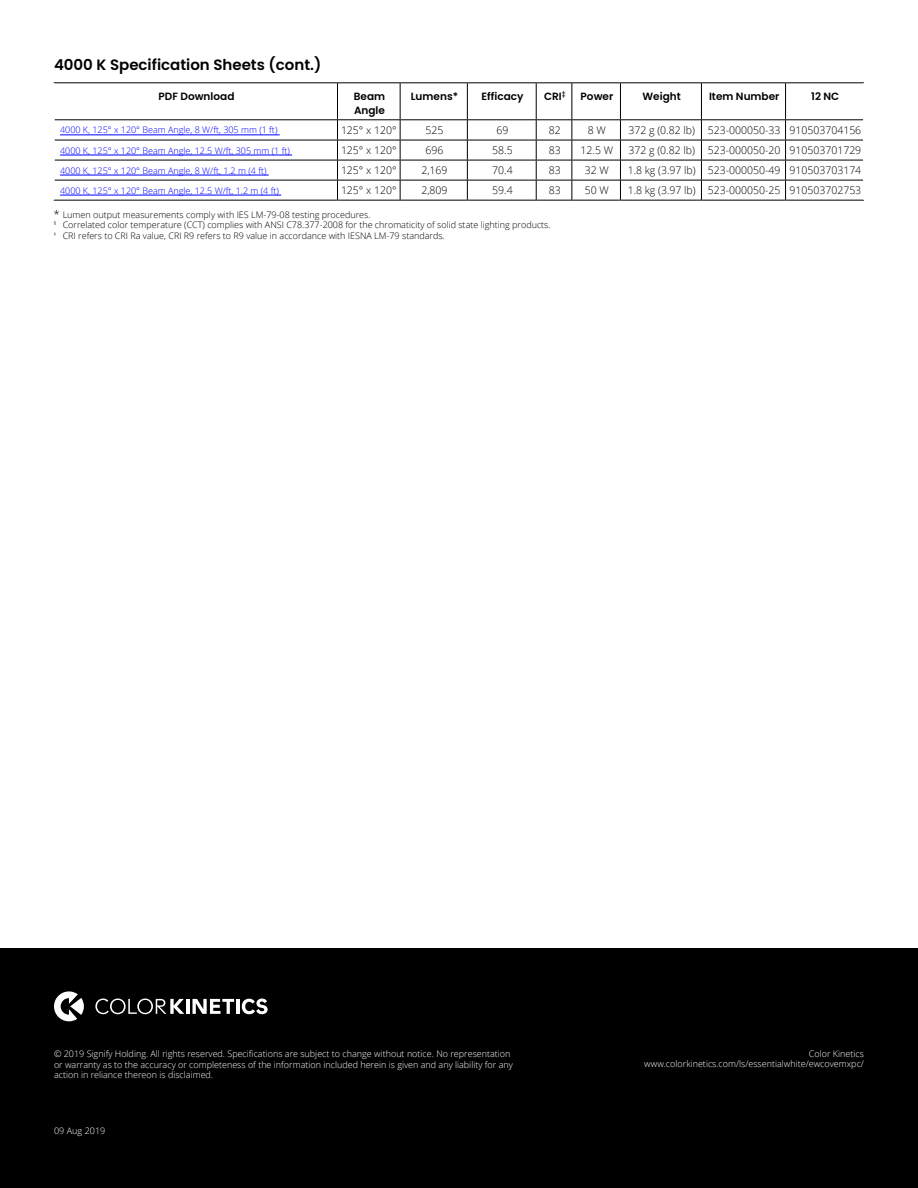
<style>
.page{position:relative;width:918px;height:1188px;background:#fff}
.page>*{position:absolute;margin:0;border:0;box-sizing:border-box;transform-origin:0 0}
.boilerplate_6pt{font:600 15px "Poppins";color:#000}
.Bulleted_text_7_pt{font:300 10.5px "Open Sans";color:#000}
.Bulleted_text_7_pt-2{font:600 10.5px "Poppins";color:#000}
.Copyright_6_pt{font:300 9px/10.5px "Open Sans";color:#fff}
.Bulleted_text_7_pt-3{font:300 9px "Open Sans";color:#000}
.t1{font:300 9px "Open Sans";color:#00f}
.s1{font-size:10.5px}
</style>
<div class="page">
<div style="left:0;top:948px;width:918px;height:240px;background:#000"></div>
<hr style="left:186px;top:999px;width:3px;height:15px;background:#fff">
<svg style="left:193px;top:999px;width:41px;height:15px"></svg>
<hr style="left:236px;top:999px;width:4px;height:15px;background:#fff">
<svg style="left:95px;top:999px;width:89px;height:15px"></svg>
<svg style="left:242px;top:999px;width:26px;height:15px"></svg>
<svg style="left:54px;top:991px;width:30px;height:30px"></svg>
<hr style="left:54px;top:82px;width:283px;height:1px;background:#000">
<hr style="left:338px;top:82px;width:62px;height:1px;background:#000">
<hr style="left:337px;top:83px;width:1px;height:36px;background:#000">
<hr style="left:400px;top:82px;width:67px;height:1px;background:#000">
<hr style="left:400px;top:83px;width:1px;height:36px;background:#000">
<hr style="left:467px;top:82px;width:69px;height:1px;background:#000">
<hr style="left:467px;top:83px;width:1px;height:36px;background:#000">
<hr style="left:536px;top:82px;width:36px;height:1px;background:#000">
<hr style="left:536px;top:83px;width:1px;height:36px;background:#000">
<hr style="left:572px;top:82px;width:48px;height:1px;background:#000">
<hr style="left:571px;top:83px;width:1px;height:36px;background:#000">
<hr style="left:620px;top:82px;width:81px;height:1px;background:#000">
<hr style="left:620px;top:83px;width:1px;height:36px;background:#000">
<hr style="left:701px;top:82px;width:85px;height:1px;background:#000">
<hr style="left:701px;top:83px;width:1px;height:36px;background:#000">
<hr style="left:786px;top:82px;width:78px;height:1px;background:#000">
<hr style="left:785px;top:83px;width:1px;height:36px;background:#000">
<hr style="left:54px;top:119px;width:283px;height:1px;background:#000">
<hr style="left:338px;top:119px;width:62px;height:1px;background:#000">
<hr style="left:400px;top:119px;width:67px;height:1px;background:#000">
<hr style="left:467px;top:119px;width:69px;height:1px;background:#000">
<hr style="left:536px;top:119px;width:36px;height:1px;background:#000">
<hr style="left:572px;top:119px;width:48px;height:1px;background:#000">
<hr style="left:620px;top:119px;width:81px;height:1px;background:#000">
<hr style="left:701px;top:119px;width:85px;height:1px;background:#000">
<hr style="left:786px;top:119px;width:77px;height:1px;background:#000">
<hr style="left:54px;top:140px;width:283px;height:1px;background:#000">
<hr style="left:338px;top:140px;width:62px;height:1px;background:#000">
<hr style="left:400px;top:140px;width:67px;height:1px;background:#000">
<hr style="left:467px;top:140px;width:69px;height:1px;background:#000">
<hr style="left:536px;top:140px;width:36px;height:1px;background:#000">
<hr style="left:572px;top:140px;width:48px;height:1px;background:#000">
<hr style="left:620px;top:140px;width:81px;height:1px;background:#000">
<hr style="left:701px;top:140px;width:85px;height:1px;background:#000">
<hr style="left:786px;top:140px;width:77px;height:1px;background:#000">
<hr style="left:54px;top:160px;width:283px;height:1px;background:#000">
<hr style="left:338px;top:160px;width:62px;height:1px;background:#000">
<hr style="left:400px;top:160px;width:67px;height:1px;background:#000">
<hr style="left:467px;top:160px;width:69px;height:1px;background:#000">
<hr style="left:536px;top:160px;width:36px;height:1px;background:#000">
<hr style="left:572px;top:160px;width:48px;height:1px;background:#000">
<hr style="left:620px;top:160px;width:81px;height:1px;background:#000">
<hr style="left:701px;top:160px;width:85px;height:1px;background:#000">
<hr style="left:786px;top:160px;width:77px;height:1px;background:#000">
<hr style="left:54px;top:180px;width:283px;height:1px;background:#000">
<hr style="left:338px;top:180px;width:62px;height:1px;background:#000">
<svg style="left:337px;top:120px;width:1px;height:80px"></svg>
<hr style="left:400px;top:180px;width:67px;height:1px;background:#000">
<svg style="left:400px;top:120px;width:1px;height:80px"></svg>
<hr style="left:467px;top:180px;width:69px;height:1px;background:#000">
<svg style="left:467px;top:120px;width:1px;height:80px"></svg>
<hr style="left:536px;top:180px;width:36px;height:1px;background:#000">
<svg style="left:536px;top:120px;width:1px;height:80px"></svg>
<hr style="left:572px;top:180px;width:48px;height:1px;background:#000">
<svg style="left:571px;top:120px;width:1px;height:80px"></svg>
<hr style="left:620px;top:180px;width:81px;height:1px;background:#000">
<svg style="left:620px;top:120px;width:1px;height:80px"></svg>
<hr style="left:701px;top:180px;width:85px;height:1px;background:#000">
<svg style="left:701px;top:120px;width:1px;height:80px"></svg>
<hr style="left:786px;top:180px;width:77px;height:1px;background:#000">
<svg style="left:785px;top:120px;width:1px;height:80px"></svg>
<hr style="left:54px;top:200px;width:283px;height:1px;background:#000">
<hr style="left:338px;top:200px;width:62px;height:1px;background:#000">
<hr style="left:400px;top:200px;width:67px;height:1px;background:#000">
<hr style="left:467px;top:200px;width:69px;height:1px;background:#000">
<hr style="left:536px;top:200px;width:36px;height:1px;background:#000">
<hr style="left:572px;top:200px;width:48px;height:1px;background:#000">
<hr style="left:620px;top:200px;width:81px;height:1px;background:#000">
<hr style="left:701px;top:200px;width:85px;height:1px;background:#000">
<hr style="left:786px;top:200px;width:78px;height:1px;background:#000">
<hr style="left:54px;top:83px;width:1px;height:37px;background:#fff">
<hr style="left:60px;top:135px;width:220px;height:1px;background:#00f">
<hr style="left:60px;top:155px;width:232px;height:1px;background:#00f">
<hr style="left:60px;top:175px;width:209px;height:1px;background:#00f">
<hr style="left:60px;top:195px;width:221px;height:1px;background:#00f">
<p class="boilerplate_6pt" style="left:54px;top:56px;width:269px">4000 K Specification Sheets (cont.)</p>
<p class="Bulleted_text_7_pt-2" style="left:159px;top:90px;width:77px">PDF Download</p>
<p class="Bulleted_text_7_pt-2" style="left:354px;top:90px;width:33px">Beam</p>
<p class="Bulleted_text_7_pt-2" style="left:354px;top:104px;width:32px">Angle</p>
<p class="Bulleted_text_7_pt-2" style="left:411px;top:90px;width:49px">Lumens*</p>
<p class="Bulleted_text_7_pt-2" style="left:482px;top:90px;width:43px">Efficacy</p>
<p class="Bulleted_text_7_pt-2" style="left:544px;top:90px;width:23px">CRI<sup>‡</sup></p>
<p class="Bulleted_text_7_pt-2" style="left:581px;top:90px;width:34px">Power</p>
<p class="Bulleted_text_7_pt-2" style="left:643px;top:90px;width:40px">Weight</p>
<p class="Bulleted_text_7_pt-2" style="left:709px;top:90px;width:72px">Item Number</p>
<p class="Bulleted_text_7_pt-2" style="left:811px;top:90px;width:30px">12 NC</p>
<p class="t1" style="left:60px;top:124px;width:219px">4000 K, 125° x 120° Beam Angle, 8 W/ft, 305 mm (1 ft)</p>
<p class="Bulleted_text_7_pt" style="left:341px;top:123px;width:57px">125° x 120°</p>
<p class="Bulleted_text_7_pt" style="left:426px;top:123px;width:19px">525</p>
<p class="Bulleted_text_7_pt" style="left:497px;top:123px;width:13px">69</p>
<p class="Bulleted_text_7_pt" style="left:549px;top:123px;width:13px">82</p>
<p class="Bulleted_text_7_pt" style="left:588px;top:123px;width:20px">8 W</p>
<p class="Bulleted_text_7_pt" style="left:628px;top:123px;width:68px">372 g (0.82 lb)</p>
<p class="Bulleted_text_7_pt" style="left:708px;top:123px;width:74px">523-000050-33</p>
<p class="Bulleted_text_7_pt" style="left:789px;top:123px;width:73px">910503704156</p>
<p class="t1" style="left:60px;top:144px;width:231px">4000 K, 125° x 120° Beam Angle, 12.5 W/ft, 305 mm (1 ft)</p>
<p class="Bulleted_text_7_pt" style="left:341px;top:143px;width:57px">125° x 120°</p>
<p class="Bulleted_text_7_pt" style="left:426px;top:143px;width:19px">696</p>
<p class="Bulleted_text_7_pt" style="left:492px;top:143px;width:22px">58.5</p>
<p class="Bulleted_text_7_pt" style="left:549px;top:143px;width:13px">83</p>
<p class="Bulleted_text_7_pt" style="left:581px;top:143px;width:34px">12.5 W</p>
<p class="Bulleted_text_7_pt" style="left:628px;top:143px;width:68px">372 g (0.82 lb)</p>
<p class="Bulleted_text_7_pt" style="left:708px;top:143px;width:74px">523-000050-20</p>
<p class="Bulleted_text_7_pt" style="left:789px;top:143px;width:73px">910503701729</p>
<p class="t1" style="left:60px;top:164px;width:208px">4000 K, 125° x 120° Beam Angle, 8 W/ft, 1.2 m (4 ft)</p>
<p class="Bulleted_text_7_pt" style="left:341px;top:163px;width:57px">125° x 120°</p>
<p class="Bulleted_text_7_pt" style="left:421px;top:163px;width:28px">2,169</p>
<p class="Bulleted_text_7_pt" style="left:492px;top:163px;width:22px">70.4</p>
<p class="Bulleted_text_7_pt" style="left:549px;top:163px;width:13px">83</p>
<p class="Bulleted_text_7_pt" style="left:585px;top:163px;width:26px">32 W</p>
<p class="Bulleted_text_7_pt" style="left:628px;top:163px;width:70px">1.8 kg (3.97 lb)</p>
<p class="Bulleted_text_7_pt" style="left:708px;top:163px;width:74px">523-000050-49</p>
<p class="Bulleted_text_7_pt" style="left:789px;top:163px;width:73px">910503703174</p>
<p class="t1" style="left:60px;top:184px;width:220px">4000 K, 125° x 120° Beam Angle, 12.5 W/ft, 1.2 m (4 ft)</p>
<p class="Bulleted_text_7_pt" style="left:341px;top:183px;width:57px">125° x 120°</p>
<p class="Bulleted_text_7_pt" style="left:421px;top:183px;width:28px">2,809</p>
<p class="Bulleted_text_7_pt" style="left:492px;top:183px;width:22px">59.4</p>
<p class="Bulleted_text_7_pt" style="left:549px;top:183px;width:13px">83</p>
<p class="Bulleted_text_7_pt" style="left:585px;top:183px;width:26px">50 W</p>
<p class="Bulleted_text_7_pt" style="left:628px;top:183px;width:70px">1.8 kg (3.97 lb)</p>
<p class="Bulleted_text_7_pt" style="left:708px;top:183px;width:74px">523-000050-25</p>
<p class="Bulleted_text_7_pt" style="left:789px;top:183px;width:73px">910503702753</p>
<p class="Bulleted_text_7_pt-3" style="left:54px;top:208px;width:318px"><span class="s1">*</span> Lumen output measurements comply with IES LM-79-08 testing procedures.</p>
<p class="Bulleted_text_7_pt-3" style="left:54px;top:219px;width:498px"><sup>§</sup> Correlated color temperature (CCT) complies with ANSI C78.377-2008 for the chromaticity of solid state lighting products.</p>
<p class="Bulleted_text_7_pt-3" style="left:54px;top:229px;width:393px"><sup>‡</sup> CRI refers to CRI Ra value, CRI R9 refers to R9 value in accordance with IESNA LM-79 standards.</p>
<p class="Copyright_6_pt" style="left:54px;top:1048px;width:460px">© 2019 Signify Holding. All rights reserved. Specifications are subject to change without notice. No representation or warranty as to the accuracy or completeness of the information included herein is given and any liability for any action in reliance thereon is disclaimed.</p>
<p class="Copyright_6_pt" style="left:54px;top:1125px;width:53px">09 Aug 2019</p>
<p class="Copyright_6_pt" style="left:809px;top:1048px;width:57px">Color Kinetics</p>
<p class="Copyright_6_pt" style="left:644px;top:1058px;width:221px">www.colorkinetics.com/ls/essentialwhite/ewcovemxpc/</p>
</div>
